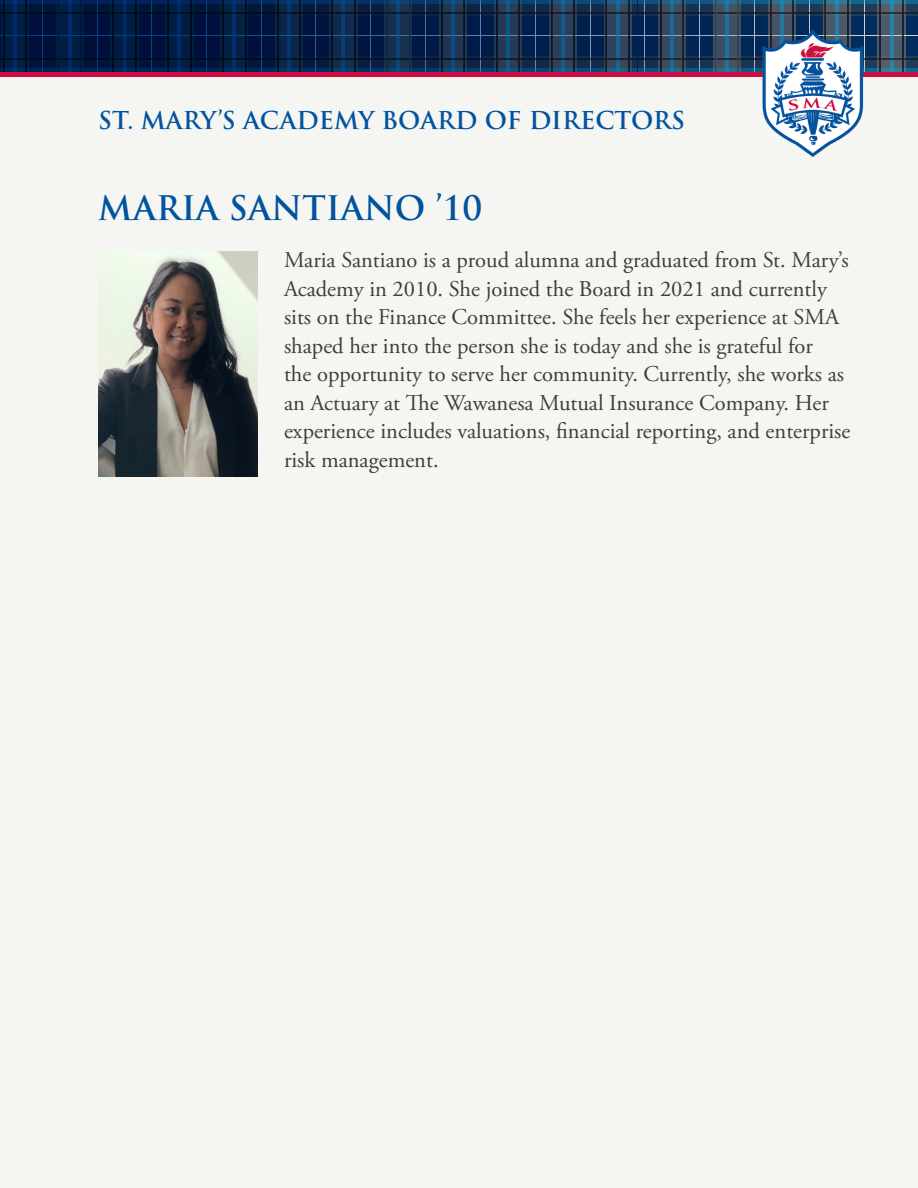
<style>
.page{position:relative;width:918px;height:1188px;background:#fff}
.page>*{position:absolute;margin:0;border:0;box-sizing:border-box;transform-origin:0 0}
.t1{font:700 33px "Trajan Pro";color:#0153a0}
.t2{font:700 24px "Trajan Pro";color:#0153a0}
.t3{font:22.5px/28.5px "Adobe Garamond Pro";color:#3e3e3f}
</style>
<div class="page">
<div style="left:0;top:69px;width:918px;height:1119px;background:#f5f5f1"></div>
<svg style="left:0;top:0;width:918px;height:72px;background:#102d51"></svg>
<div style="left:0;top:72px;width:918px;height:5px;background:#cd0d40"></div>
<img style="left:761px;top:23px;width:103px;height:134px">
<img style="left:98px;top:251px;width:159px;height:225px">
<p class="t2" style="left:98px;top:105px;width:588px">ST. MARY’S ACADEMY BOARD OF DIRECTORS</p>
<p class="t1" style="left:98px;top:187px;width:385px">MARIA SANTIANO ’10</p>
<p class="t3" style="left:284px;top:247px;width:568px">Maria Santiano is a proud alumna and graduated from St. Mary’s Academy in 2010. She joined the Board in 2021 and currently sits on the Finance Committee. She feels her experience at SMA shaped her into the person she is today and she is grateful for<br>the opportunity to serve her community. Currently, she works as an Actuary at The Wawanesa Mutual Insurance Company. Her experience includes valuations, financial reporting, and enterprise risk management.</p>
</div>
